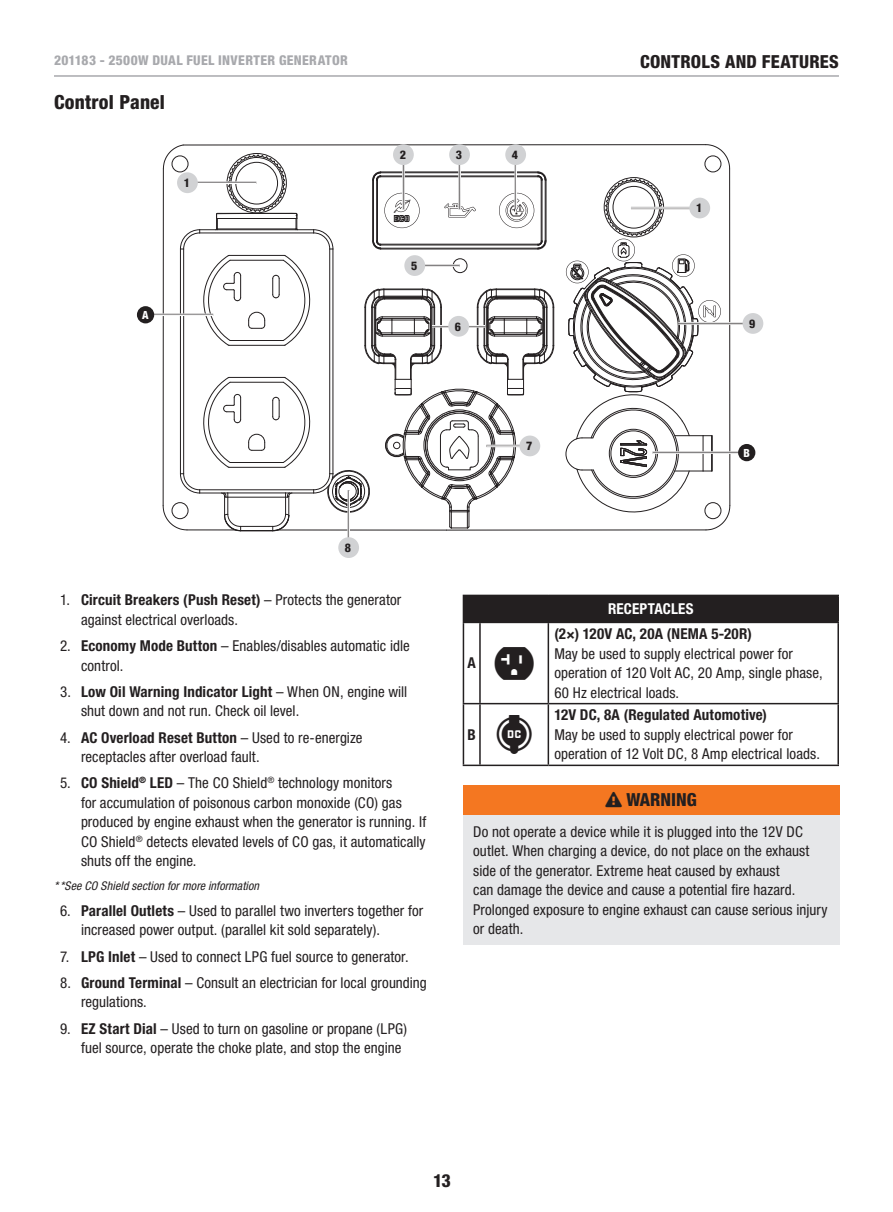
<style>
.page{position:relative;width:893px;height:1212px;background:#fff}
.page>*{position:absolute;margin:0;border:0;box-sizing:border-box;transform-origin:0 0}
.t1{font:800 condensed 19.5px "Helvetica Neue LT Std";letter-spacing:.01em;color:#231f20}
.t2{font:800 condensed 18px "Helvetica Neue LT Std";color:#231f20}
.t3{font:condensed 15px/19.5px "Helvetica Neue LT Std";letter-spacing:.005em;color:#231f20}
.t4{font:700 condensed 15px "Helvetica Neue LT Std";letter-spacing:.01em;color:#231f20}
.t5{font:700 condensed 15px "Helvetica Neue LT Std";letter-spacing:.01em;color:#fff}
.t6{font:800 condensed 13.5px "Helvetica Neue LT Std";letter-spacing:.025em;color:#a8a9ad}
.t7{font:italic condensed 12px "Helvetica Neue LT Std";letter-spacing:.01em;color:#231f20}
.t8{font:800 condensed 12px "Helvetica Neue LT Std";color:#231f20}
.t9{font:800 condensed 11.25px "Helvetica Neue LT Std";color:#fff}
.s1{font-weight:700}
</style>
<div class="page">
<hr style="left:54px;top:75px;width:785px;height:2px;background:#a8a9ad">
<div style="left:463px;top:595px;width:375px;height:27px;background:#231f20"></div>
<hr style="left:837px;top:596px;width:2px;height:26px;background:#231f20">
<hr style="left:463px;top:623px;width:1px;height:80px;background:#231f20">
<hr style="left:479px;top:623px;width:2px;height:80px;background:#231f20">
<hr style="left:548px;top:623px;width:1px;height:80px;background:#231f20">
<hr style="left:837px;top:623px;width:2px;height:80px;background:#231f20">
<svg style="left:463px;top:703px;width:17px;height:1px"></svg>
<hr style="left:463px;top:704px;width:1px;height:60px;background:#231f20">
<hr style="left:480px;top:703px;width:68px;height:1px;background:#231f20">
<hr style="left:479px;top:704px;width:2px;height:60px;background:#231f20">
<hr style="left:548px;top:703px;width:291px;height:1px;background:#231f20">
<hr style="left:548px;top:704px;width:1px;height:60px;background:#231f20">
<hr style="left:837px;top:704px;width:2px;height:60px;background:#231f20">
<svg style="left:463px;top:764px;width:17px;height:2px"></svg>
<hr style="left:480px;top:764px;width:68px;height:2px;background:#231f20">
<hr style="left:548px;top:764px;width:291px;height:2px;background:#231f20">
<hr style="left:548px;top:595px;width:291px;height:1px;background:#231f20">
<svg style="left:463px;top:622px;width:17px;height:1px"></svg>
<hr style="left:480px;top:622px;width:68px;height:1px;background:#231f20">
<hr style="left:548px;top:622px;width:291px;height:1px;background:#231f20">
<div style="left:463px;top:785px;width:376px;height:30px;background:#f47721"></div>
<div style="left:463px;top:815px;width:376px;height:129px;background:#e6e7e9"></div>
<div style="left:705px;top:156px;width:16px;height:16px;border:1px solid #231f20;border-radius:50%"></div>
<hr style="left:729px;top:169px;width:1px;height:337px;background:#231f20">
<svg style="left:705px;top:144px;width:25px;height:25px"></svg>
<hr style="left:183px;top:144px;width:523px;height:1px;background:#231f20">
<hr style="left:446px;top:530px;width:260px;height:1px;background:#231f20">
<svg style="left:163px;top:144px;width:391px;height:388px"></svg>
<svg style="left:565px;top:179px;width:165px;height:351px"></svg>
<div style="left:453px;top:258px;width:14px;height:15px;border:1px solid #231f20;border-radius:50%"></div>
<hr style="left:182px;top:183px;width:74px;height:1px;background:#fff">
<hr style="left:182px;top:182px;width:74px;height:1px;background:#fff">
<div style="left:177px;top:172px;width:21px;height:21px;background:#d1d2d4;border-radius:50%"></div>
<hr style="left:409px;top:264px;width:51px;height:3px;background:#231f20">
<hr style="left:409px;top:266px;width:51px;height:1px;background:#fff">
<hr style="left:409px;top:264px;width:51px;height:1px;background:#fff">
<div style="left:404px;top:255px;width:21px;height:21px;background:#d1d2d4;border-radius:50%"></div>
<hr style="left:631px;top:207px;width:74px;height:1px;background:#fff">
<hr style="left:631px;top:208px;width:74px;height:1px;background:#fff">
<div style="left:689px;top:198px;width:21px;height:20px;background:#d1d2d4;border-radius:50%"></div>
<hr style="left:402px;top:156px;width:3px;height:53px;background:#231f20">
<hr style="left:402px;top:156px;width:1px;height:53px;background:#fff">
<hr style="left:404px;top:156px;width:1px;height:53px;background:#fff">
<div style="left:393px;top:144px;width:21px;height:21px;background:#d1d2d4;border-radius:50%"></div>
<hr style="left:458px;top:156px;width:3px;height:53px;background:#231f20">
<hr style="left:458px;top:156px;width:1px;height:53px;background:#fff">
<hr style="left:460px;top:156px;width:1px;height:53px;background:#fff">
<div style="left:449px;top:144px;width:21px;height:21px;background:#d1d2d4;border-radius:50%"></div>
<hr style="left:515px;top:156px;width:1px;height:53px;background:#fff">
<hr style="left:516px;top:156px;width:1px;height:53px;background:#fff">
<div style="left:505px;top:144px;width:21px;height:21px;background:#d1d2d4;border-radius:50%"></div>
<hr style="left:349px;top:490px;width:1px;height:58px;background:#fff">
<hr style="left:348px;top:490px;width:1px;height:58px;background:#fff">
<div style="left:338px;top:537px;width:21px;height:21px;background:#d1d2d4;border-radius:50%"></div>
<hr style="left:678px;top:322px;width:75px;height:3px;background:#231f20">
<hr style="left:678px;top:322px;width:75px;height:1px;background:#fff">
<hr style="left:678px;top:324px;width:75px;height:1px;background:#fff">
<div style="left:743px;top:313px;width:20px;height:21px;background:#d1d2d4;border-radius:50%"></div>
<hr style="left:486px;top:445px;width:44px;height:1px;background:#fff">
<hr style="left:486px;top:446px;width:44px;height:1px;background:#fff">
<div style="left:519px;top:435px;width:21px;height:21px;background:#d1d2d4;border-radius:50%"></div>
<hr style="left:432px;top:325px;width:53px;height:2px;background:#231f20">
<hr style="left:432px;top:325px;width:53px;height:1px;background:#fff">
<hr style="left:432px;top:327px;width:53px;height:1px;background:#fff">
<div style="left:448px;top:316px;width:21px;height:21px;background:#d1d2d4;border-radius:50%"></div>
<hr style="left:146px;top:315px;width:67px;height:1px;background:#fff">
<hr style="left:146px;top:314px;width:67px;height:1px;background:#fff">
<div style="left:137px;top:306px;width:17px;height:17px;background:#231f20;border-radius:50%"></div>
<hr style="left:653px;top:451px;width:94px;height:3px;background:#231f20">
<hr style="left:653px;top:451px;width:94px;height:1px;background:#fff">
<hr style="left:653px;top:453px;width:94px;height:1px;background:#fff">
<div style="left:738px;top:444px;width:17px;height:17px;background:#231f20;border-radius:50%"></div>
<p class="t6" style="left:54px;top:52px;width:115px">201183 - 2500W DUAL</p>
<p class="t6" style="left:186px;top:52px;width:15px">FUEL</p>
<p class="t6" style="left:218px;top:52px;width:29px">INVERTER</p>
<p class="t6" style="left:279px;top:52px;width:17px">GENERATOR</p>
<p class="t2" style="left:640px;top:50px;width:21px">CONTROLS</p>
<p class="t2" style="left:725px;top:50px;width:12px">AND</p>
<p class="t2" style="left:762px;top:50px;width:20px">FEATURES</p>
<h1 class="t1" style="left:54px;top:90px;width:112px">CONTROL PANEL</h1>
<p class="t8" style="left:184px;top:175px;width:8px">1</p>
<p class="t9" style="left:142px;top:308px;width:8px">A</p>
<p class="t8" style="left:345px;top:540px;width:8px">8</p>
<p class="t8" style="left:400px;top:147px;width:8px">2</p>
<p class="t8" style="left:456px;top:147px;width:8px">3</p>
<p class="t8" style="left:512px;top:147px;width:8px">4</p>
<p class="t8" style="left:411px;top:258px;width:8px">5</p>
<p class="t8" style="left:455px;top:319px;width:8px">6</p>
<p class="t8" style="left:526px;top:438px;width:8px">7</p>
<p class="t8" style="left:696px;top:201px;width:8px">1</p>
<p class="t8" style="left:749px;top:316px;width:8px">9</p>
<p class="t9" style="left:743px;top:446px;width:7px">B</p>
<p class="t3" style="left:81px;top:590px;width:322px;text-indent:-21px">1. <span class="s1">Circuit Breakers (Push Reset)</span> – Protects the generator against electrical overloads.</p>
<p class="t3" style="left:81px;top:636px;width:330px;text-indent:-21px">2. <span class="s1">Economy Mode Button</span> – Enables/disables automatic idle control.</p>
<p class="t3" style="left:81px;top:682px;width:328px;text-indent:-21px">3. <span class="s1">Low Oil Warning Indicator Light</span> – When ON, engine will shut down and not run. Check oil level.</p>
<p class="t3" style="left:81px;top:727px;width:283px;text-indent:-21px">4. <span class="s1">AC Overload Reset Button</span> – Used to re-energize receptacles after overload fault.</p>
<p class="t3" style="left:81px;top:773px;width:347px;text-indent:-21px">5. <span class="s1">CO Shield</span><sup>®</sup> <span class="s1">LED</span> – The CO Shield<sup>®</sup> technology monitors<br>for accumulation of poisonous carbon monoxide (CO) gas produced by engine exhaust when the generator is running. If CO Shield<sup>®</sup> detects elevated levels of CO gas, it automatically shuts off the engine.</p>
<p class="t7" style="left:54px;top:878px;width:207px">**See CO Shield section for more information</p>
<p class="t3" style="left:81px;top:901px;width:344px;text-indent:-21px">6. <span class="s1">Parallel Outlets</span> – Used to parallel two inverters together for increased power output. (parallel kit sold separately).</p>
<p class="t3" style="left:60px;top:946px;width:350px">7. <span class="s1">LPG Inlet</span> – Used to connect LPG fuel source to generator.</p>
<p class="t3" style="left:81px;top:973px;width:347px;text-indent:-21px">8. <span class="s1">Ground Terminal</span> – Consult an electrician for local grounding regulations.</p>
<p class="t3" style="left:81px;top:1018px;width:328px;text-indent:-21px">9. <span class="s1">EZ Start Dial</span> – Used to turn on gasoline or propane (LPG) fuel source, operate the choke plate, and stop the engine</p>
<p class="t4" style="left:468px;top:654px;width:10px">A</p>
<p class="t5" style="left:608px;top:600px;width:87px">RECEPTACLES</p>
<p class="t4" style="left:554px;top:625px;width:199px">(2×) 120V AC, 20A (NEMA 5-20R)</p>
<p class="t3" style="left:554px;top:643px;width:270px">May be used to supply electrical power for operation of 120 Volt AC, 20 Amp, single phase,<br>60 Hz electrical loads.</p>
<p class="t4" style="left:554px;top:706px;width:214px">12V DC, 8A (Regulated Automotive)</p>
<p class="t3" style="left:554px;top:725px;width:267px">May be used to supply electrical power for operation of 12 Volt DC, 8 Amp electrical loads.</p>
<p class="t2" style="left:605px;top:789px;width:93px">❑ WARNING</p>
<p class="t3" style="left:473px;top:821px;width:356px">Do not operate a device while it is plugged into the 12V DC outlet. When charging a device, do not place on the exhaust side of the generator. Extreme heat caused by exhaust<br>can damage the device and cause a potential fire hazard.<br>Prolonged exposure to engine exhaust can cause serious injury or death.</p>
<p class="t4" style="left:468px;top:725px;width:10px">B</p>
<p class="t2" style="left:433px;top:1169px;width:19px">13</p>
</div>
